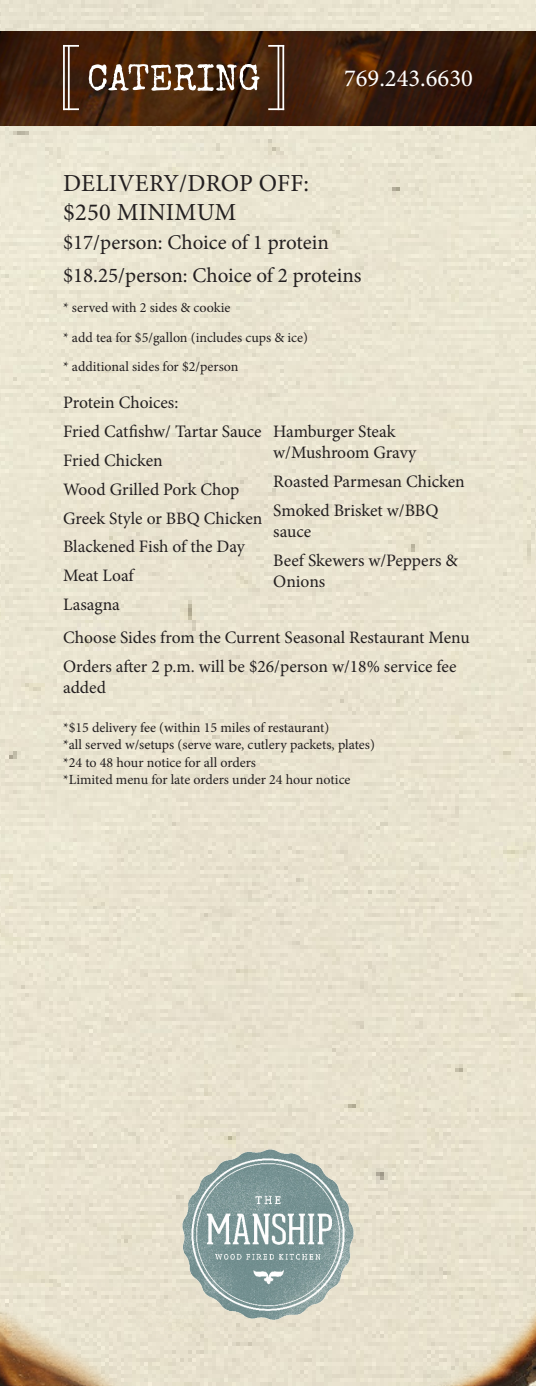
<style>
.page{position:relative;width:536px;height:1386px;background:#fff}
.page>*{position:absolute;margin:0;border:0;box-sizing:border-box;transform-origin:0 0}
.Paragraph_Style_1{font:24.5px "Minion Pro";letter-spacing:.01em;color:#231f20}
.t1{font:24.5px "Minion Pro";color:#fff}
.Paragraph_Style_2{font:21px "Minion Pro";color:#231f20}
.Body_Copy{font:17.5px/21px "Minion Pro";color:#231f20}
.H3-SubHeadline{font:17.5px "Minion Pro";color:#231f20}
.Paragraph_Style_3{font:17.5px "Minion Pro";color:#231f20}
.Body_Copy-2{font:14px "Minion Pro";color:#231f20}
.Paragraph_Style_2-2{font:14px "Minion Pro";color:#231f20}
</style>
<div class="page">
<img style="left:0;top:0;width:536px;height:1280px">
<img style="left:0;top:32px;width:536px;height:94px">
<img style="left:180px;top:1147px;width:176px;height:176px;border-radius:88px">
<img style="left:0;top:1280px;width:536px;height:106px">
<svg style="left:89px;top:64px;width:170px;height:27px"></svg>
<hr style="left:63px;top:45px;width:2px;height:65px;background:#fff">
<hr style="left:68px;top:45px;width:2px;height:65px;background:#fff">
<svg style="left:64px;top:45px;width:15px;height:2px"></svg>
<svg style="left:64px;top:108px;width:15px;height:2px"></svg>
<hr style="left:282px;top:45px;width:2px;height:65px;background:#fff">
<hr style="left:277px;top:45px;width:2px;height:65px;background:#fff">
<svg style="left:268px;top:108px;width:15px;height:2px"></svg>
<svg style="left:268px;top:45px;width:15px;height:2px"></svg>
<h1 class="t1" style="left:344px;top:62px;width:130px">769.243.6630</h1>
<p class="Paragraph_Style_1" style="left:63px;top:167px;width:247px">DELIVERY/DROP OFF:</p>
<p class="Paragraph_Style_1" style="left:63px;top:196px;width:175px">$250 MINIMUM</p>
<p class="Paragraph_Style_2" style="left:63px;top:228px;width:267px">$17/person: Choice of 1 protein</p>
<p class="Paragraph_Style_2" style="left:63px;top:261px;width:300px">$18.25/person: Choice of 2 proteins</p>
<p class="Paragraph_Style_2-2" style="left:63px;top:298px;width:169px">* served with 2 sides &amp; cookie</p>
<p class="Paragraph_Style_2-2" style="left:63px;top:328px;width:246px">* add tea for $5/gallon (includes cups &amp; ice)</p>
<p class="Paragraph_Style_2-2" style="left:63px;top:357px;width:177px">* additional sides for $2/person</p>
<p class="Paragraph_Style_3" style="left:63px;top:391px;width:117px">Protein Choices:</p>
<p class="Body_Copy" style="left:63px;top:421px;width:200px">Fried Catfishw/ Tartar Sauce</p>
<p class="Body_Copy" style="left:63px;top:450px;width:101px">Fried Chicken</p>
<p class="Body_Copy" style="left:63px;top:479px;width:178px">Wood Grilled Pork Chop</p>
<p class="Body_Copy" style="left:63px;top:508px;width:201px">Greek Style or BBQ Chicken</p>
<p class="Body_Copy" style="left:63px;top:536px;width:183px">Blackened Fish of the Day</p>
<p class="Body_Copy" style="left:63px;top:565px;width:72px">Meat Loaf</p>
<p class="Body_Copy" style="left:63px;top:594px;width:58px">Lasagna</p>
<p class="Body_Copy" style="left:273px;top:421px;width:144px">Hamburger Steak w/Mushroom Gravy</p>
<p class="Body_Copy" style="left:273px;top:471px;width:193px">Roasted Parmesan Chicken</p>
<p class="Body_Copy" style="left:273px;top:500px;width:167px">Smoked Brisket w/BBQ sauce</p>
<p class="Body_Copy" style="left:273px;top:550px;width:186px">Beef Skewers w/Peppers &amp;<br>Onions</p>
<p class="H3-SubHeadline" style="left:63px;top:626px;width:408px">Choose Sides from the Current Seasonal Restaurant Menu</p>
<p class="Body_Copy" style="left:63px;top:656px;width:395px">Orders after 2 p.m. will be $26/person w/18% service fee added</p>
<p class="Body_Copy-2" style="left:63px;top:718px;width:268px">*$15 delivery fee (within 15 miles of restaurant)</p>
<p class="Body_Copy-2" style="left:63px;top:735px;width:313px">*all served w/setups (serve ware, cutlery packets, plates)</p>
<p class="Body_Copy-2" style="left:63px;top:753px;width:194px">*24 to 48 hour notice for all orders</p>
<p class="Body_Copy-2" style="left:63px;top:770px;width:289px">*Limited menu for late orders under 24 hour notice</p>
</div>
